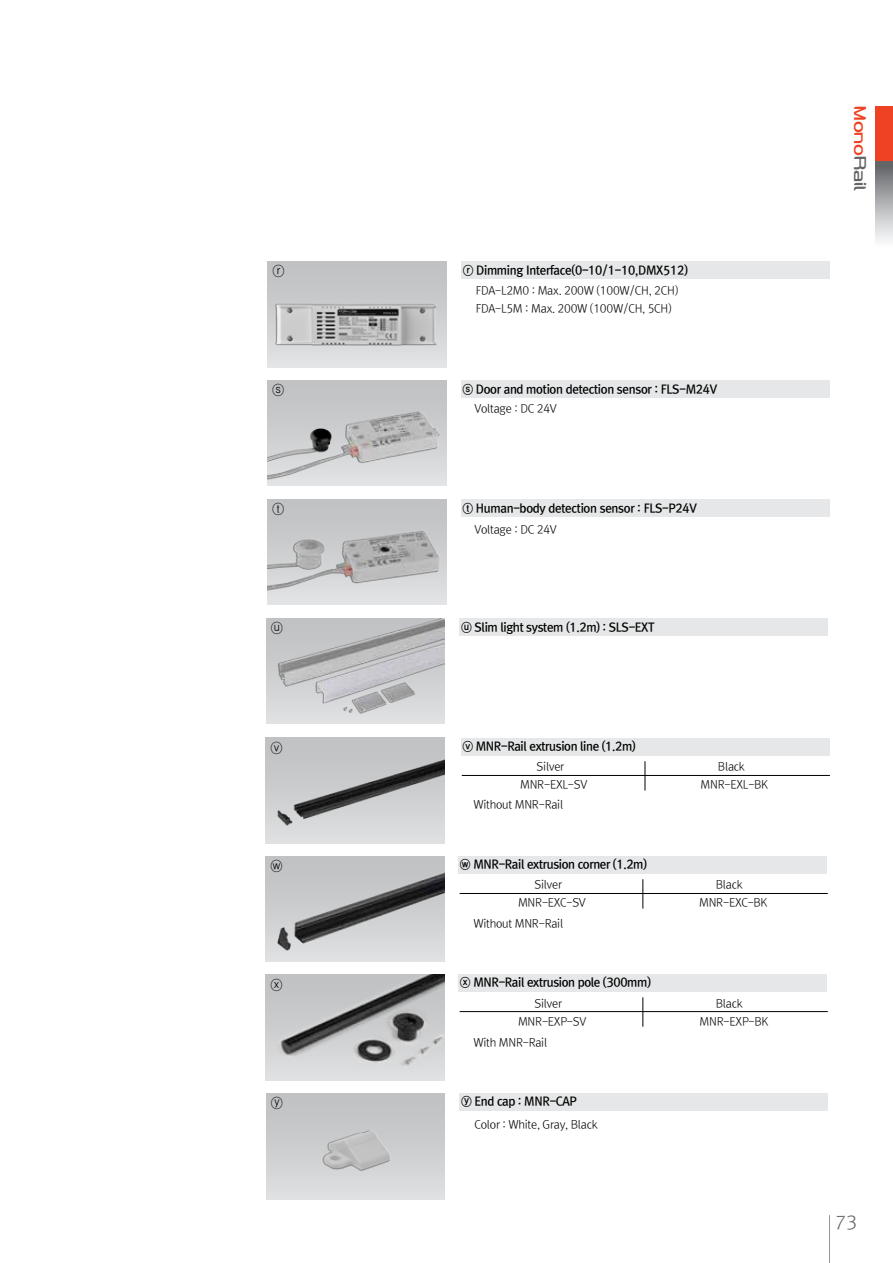
<style>
.page{position:relative;width:893px;height:1263px;background:#fff}
.page>*{position:absolute;margin:0;border:0;box-sizing:border-box;transform-origin:0 0}
.t1{font:18px "HH Feelux 2.0";color:#ef4123}
.t2{font:18px "Rix Go L";color:#636466}
.t3{font:13.5px "Rix Go L";color:#000}
.t4{font:12px "Rix Go B";letter-spacing:-.03em;color:#000}
.t5{font:11.25px/18px "Rix Go L";letter-spacing:-.025em;color:#000}
.s1{color:#636466}
</style>
<div class="page">
<hr style="left:829px;top:1215px;width:1px;height:48px;background:#939598">
<div style="left:876px;top:106px;width:17px;height:55px;background:#ef4123"></div>
<div style="left:876px;top:161px;width:17px;height:97px;background:linear-gradient(to bottom,#606265,#fff)"></div>
<div style="left:266px;top:618px;width:179px;height:106px;background:linear-gradient(to bottom,#bcbec0,#dedfe0)"></div>
<img style="left:272px;top:618px;width:173px;height:102px">
<div style="left:460px;top:619px;width:368px;height:17px;background:#e6e7e8"></div>
<div style="left:268px;top:380px;width:178px;height:106px;background:linear-gradient(to bottom,#bcbec0,#e0e1e2)"></div>
<img style="left:268px;top:389px;width:173px;height:97px">
<div style="left:461px;top:380px;width:368px;height:18px;background:#e6e7e8"></div>
<div style="left:268px;top:499px;width:178px;height:106px;background:linear-gradient(to bottom,#bcbec0,#e0e2e3)"></div>
<img style="left:268px;top:508px;width:173px;height:97px">
<div style="left:461px;top:499px;width:368px;height:18px;background:#e6e7e8"></div>
<img style="left:266px;top:1093px;width:179px;height:106px">
<div style="left:460px;top:1093px;width:368px;height:18px;background:#e6e7e8"></div>
<div style="left:268px;top:261px;width:178px;height:106px;background:linear-gradient(to bottom,#bcbec0,#e0e1e2)"></div>
<img style="left:268px;top:270px;width:173px;height:97px">
<div style="left:461px;top:261px;width:368px;height:18px;background:#e6e7e8"></div>
<div style="left:266px;top:856px;width:179px;height:106px;background:linear-gradient(to bottom,#bcbec0,#dedfe0)"></div>
<div style="left:266px;top:975px;width:179px;height:105px;background:linear-gradient(to bottom,#bcbec0,#dedfe0)"></div>
<img style="left:269px;top:860px;width:176px;height:102px">
<img style="left:269px;top:974px;width:176px;height:101px">
<div style="left:266px;top:738px;width:179px;height:105px;background:#dcdddf"></div>
<img style="left:266px;top:738px;width:179px;height:88px">
<div style="left:461px;top:738px;width:368px;height:17px;background:#e6e7e8"></div>
<div style="left:459px;top:856px;width:368px;height:18px;background:#e6e7e8"></div>
<div style="left:459px;top:974px;width:368px;height:18px;background:#e6e7e8"></div>
<hr style="left:462px;top:775px;width:368px;height:1px;background:#000">
<hr style="left:460px;top:893px;width:368px;height:1px;background:#000">
<hr style="left:460px;top:1011px;width:368px;height:1px;background:#000">
<svg style="left:645px;top:761px;width:1px;height:29px"></svg>
<svg style="left:643px;top:879px;width:1px;height:29px"></svg>
<hr style="left:643px;top:997px;width:1px;height:30px;background:#000">
<p class="t3" style="left:272px;top:263px;width:14px">ⓡ</p>
<p class="t4" style="left:463px;top:263px;width:227px">ⓡ Dimming Interface(0-10/1-10,DMX512)</p>
<p class="t5" style="left:476px;top:282px;width:204px">FDA-L2M0 : Max. 200W (100W/CH, 2CH)<br>FDA-L5M : Max. 200W (100W/CH, 5CH)</p>
<p class="t3" style="left:272px;top:382px;width:14px">ⓢ</p>
<p class="t4" style="left:462px;top:382px;width:256px">ⓢ Door and motion detection sensor : FLS-M24V</p>
<p class="t5" style="left:475px;top:400px;width:84px">Voltage : DC 24V</p>
<p class="t3" style="left:272px;top:501px;width:14px">ⓣ</p>
<p class="t4" style="left:462px;top:501px;width:236px">ⓣ Human-body detection sensor : FLS-P24V</p>
<p class="t5" style="left:475px;top:521px;width:84px">Voltage : DC 24V</p>
<p class="t3" style="left:271px;top:620px;width:14px">ⓤ</p>
<p class="t4" style="left:461px;top:620px;width:195px">ⓤ Slim light system (1.2m) : SLS-EXT</p>
<p class="t3" style="left:271px;top:740px;width:14px">ⓥ</p>
<p class="t4" style="left:462px;top:739px;width:175px">ⓥ MNR-Rail extrusion line (1.2m)</p>
<p class="t5" style="left:537px;top:758px;width:29px">Silver</p>
<p class="t5" style="left:718px;top:758px;width:29px">Black</p>
<p class="t5" style="left:520px;top:776px;width:69px">MNR-EXL-SV</p>
<p class="t5" style="left:700px;top:776px;width:69px">MNR-EXL-BK</p>
<p class="t5" style="left:473px;top:796px;width:91px">Without MNR-Rail</p>
<p class="t3" style="left:271px;top:858px;width:14px">ⓦ</p>
<p class="t4" style="left:460px;top:857px;width:189px">ⓦ MNR-Rail extrusion corner (1.2m)</p>
<p class="t5" style="left:534px;top:876px;width:29px">Silver</p>
<p class="t5" style="left:716px;top:876px;width:29px">Black</p>
<p class="t5" style="left:518px;top:894px;width:70px">MNR-EXC-SV</p>
<p class="t5" style="left:699px;top:894px;width:70px">MNR-EXC-BK</p>
<p class="t5" style="left:473px;top:914px;width:91px">Without MNR-Rail</p>
<p class="t3" style="left:271px;top:977px;width:14px">ⓧ</p>
<p class="t4" style="left:460px;top:975px;width:193px">ⓧ MNR-Rail extrusion pole (300mm)</p>
<p class="t5" style="left:534px;top:994px;width:29px">Silver</p>
<p class="t5" style="left:716px;top:994px;width:29px">Black</p>
<p class="t5" style="left:518px;top:1012px;width:70px">MNR-EXP-SV</p>
<p class="t5" style="left:699px;top:1012px;width:71px">MNR-EXP-BK</p>
<p class="t5" style="left:473px;top:1033px;width:75px">With MNR-Rail</p>
<p class="t3" style="left:271px;top:1095px;width:14px">ⓨ</p>
<p class="t4" style="left:461px;top:1094px;width:117px">ⓨ End cap : MNR-CAP</p>
<p class="t5" style="left:475px;top:1115px;width:125px">Color : White, Gray, Black</p>
<h1 class="t1" style="left:869px;top:106px;width:86px;rotate:90deg">Mono<span class="s1">Rail</span></h1>
<h1 class="t2" style="left:835px;top:1212px;width:23px">73</h1>
</div>
